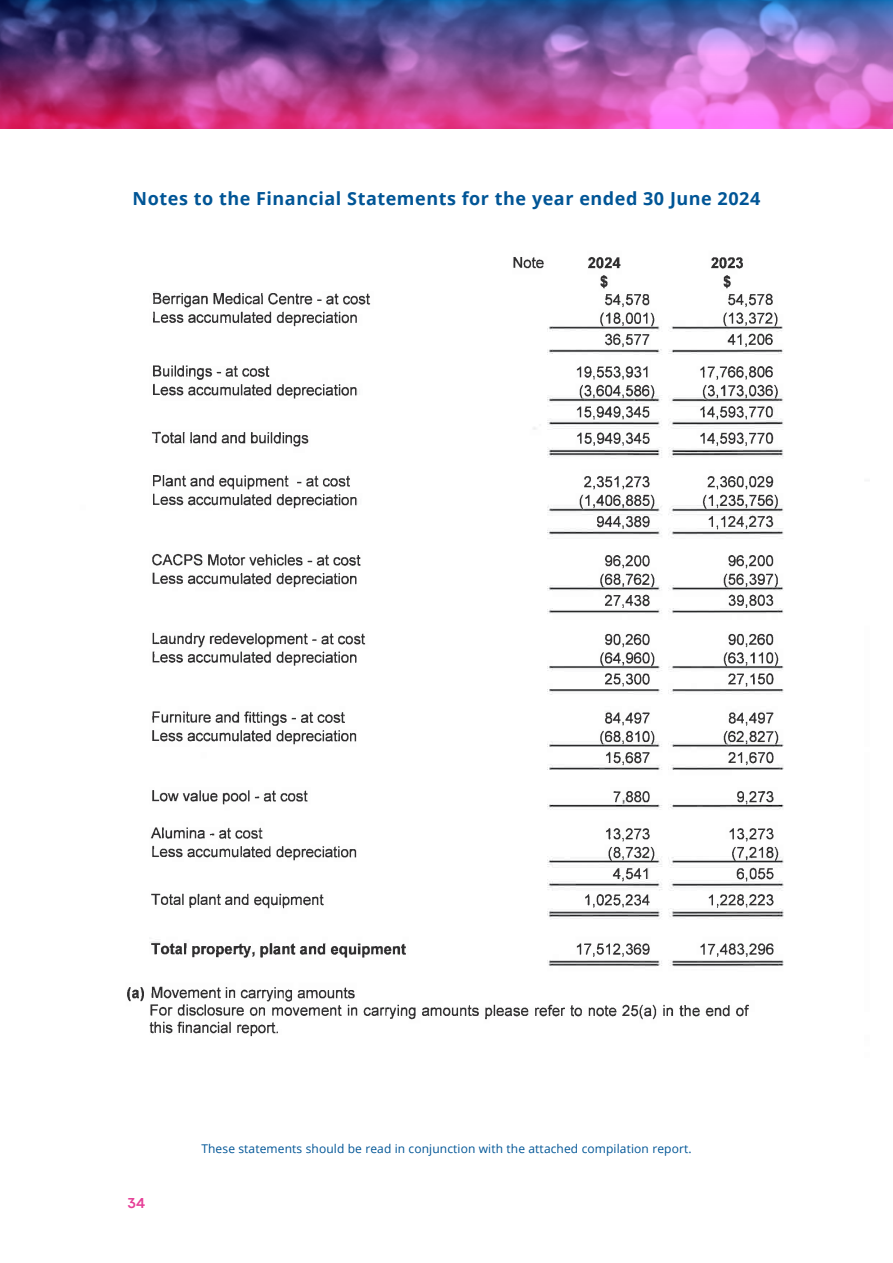
<style>
.page{position:relative;width:893px;height:1263px;background:#fff}
.page>*{position:absolute;margin:0;border:0;box-sizing:border-box;transform-origin:0 0}
.t1{font:700 18px "Open Sans";letter-spacing:.03em;color:#005596}
.t2{font:700 15px "Codec Cold";color:#e64097}
.t3{font:12px "Open Sans";letter-spacing:.01em;color:#005596}
</style>
<div class="page">
<img style="left:0;top:0;width:893px;height:128px">
<img style="left:127px;top:257px;width:653px;height:780px">
<h1 class="t1" style="left:133px;top:186px;width:629px">Notes to the Financial Statements for the year ended 30 June 2024</h1>
<p class="t2" style="left:128px;top:1194px;width:19px">34</p>
<p class="t3" style="left:201px;top:1140px;width:492px">These statements should be read in conjunction with the attached compilation report.</p>
</div>
